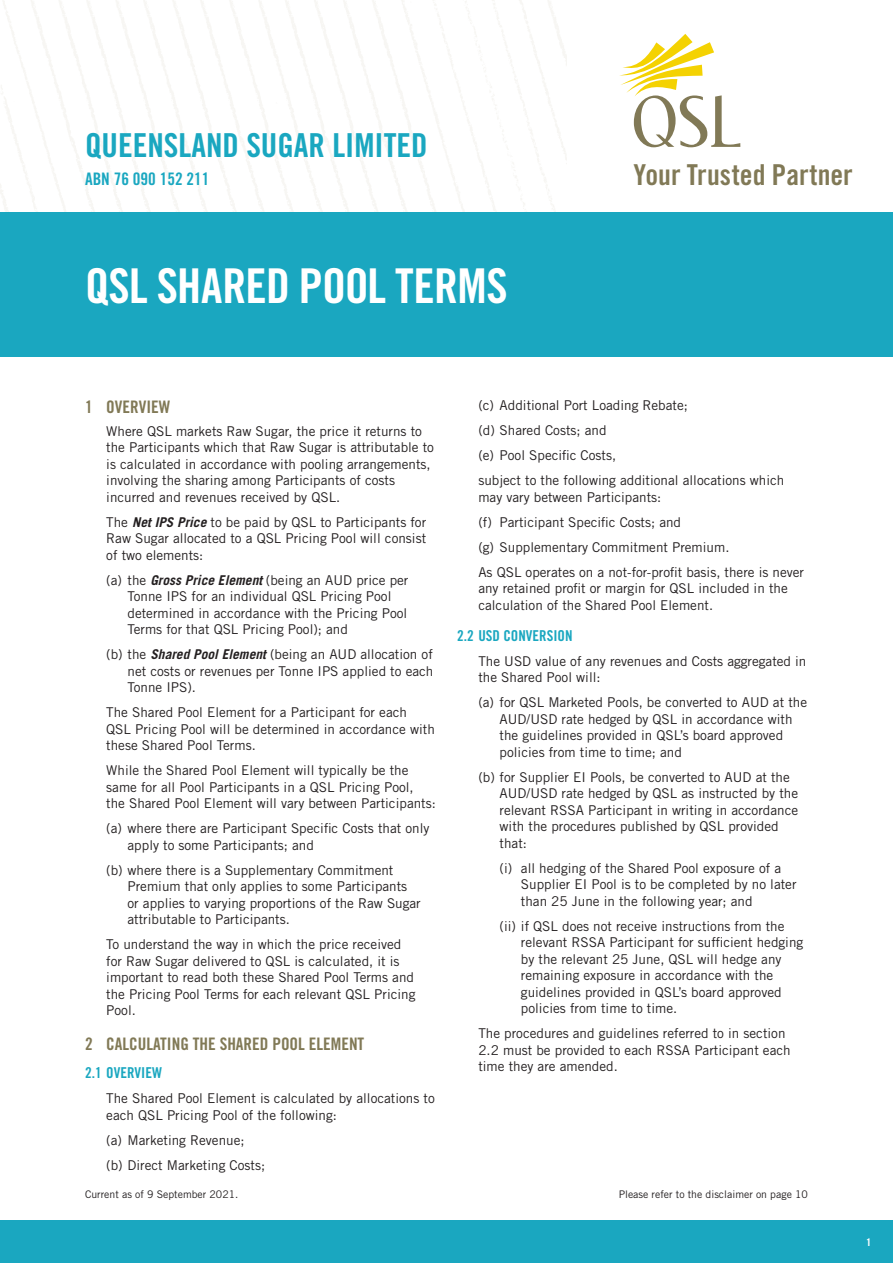
<style>
.page{position:relative;width:893px;height:1263px;background:#fff}
.page>*{position:absolute;margin:0;border:0;box-sizing:border-box;transform-origin:0 0}
.Page_Title{font:48px "Trade Gothic Bold Cond Twenty";letter-spacing:-.015em;color:#fff}
.t1{font:33px "Trade Gothic Bold Cond Twenty";color:#1aa7c0}
.Page_Title-2{font:28.8px "Trade Gothic Bold Cond Twenty";color:#817956}
.t2{font:17.25px "Trade Gothic Bold Cond Twenty";color:#817956}
.t3{font:17.25px "Trade Gothic Bold Cond Twenty";color:#1aa7c0}
.t4{font:15px "Trade Gothic Bold Cond Twenty";color:#1aa7c0}
.Body{font:13.5px/16.5px "Trade Gothic";color:#231f20}
.Disclaimer{font:10.5px "Trade Gothic";color:#231f20}
.Body-2{font:700 10.5px "Trade Gothic";color:#fff}
.s1{font-weight:700;font-style:italic}
</style>
<div class="page">
<img style="left:0;top:0;width:567px;height:213px">
<div style="left:0;top:213px;width:893px;height:144px;background:#1aa7c0"></div>
<svg style="left:619px;top:34px;width:121px;height:113px"></svg>
<div style="left:0;top:1220px;width:893px;height:43px;background:#1aa7c0"></div>
<h1 class="t1" style="left:85px;top:125px;width:344px">QUEENSLAND SUGAR LIMITED</h1>
<h1 class="t3" style="left:85px;top:168px;width:126px">ABN 76 090 152 211</h1>
<p class="Page_Title" style="left:85px;top:257px;width:424px">QSL SHARED POOL TERMS</p>
<p class="Page_Title-2" style="left:634px;top:157px;width:221px">Your Trusted Partner</p>
<h1 class="t2" style="left:85px;top:396px;width:87px">1 OVERVIEW</h1>
<p class="Body" style="left:106px;top:423px;width:329px">Where QSL markets Raw Sugar, the price it returns to the Participants which that Raw Sugar is attributable to is calculated in accordance with pooling arrangements, involving the sharing among Participants of costs incurred and revenues received by QSL.</p>
<p class="Body" style="left:106px;top:514px;width:321px;text-align:justify">The <span class="s1">Net IPS Price</span> to be paid by QSL to Participants for Raw Sugar allocated to a QSL Pricing Pool will consist of two elements:</p>
<p class="Body" style="left:128px;top:572px;width:282px;text-indent:-21px">(a) the <span class="s1">Gross Price Element</span> (being an AUD price per Tonne IPS for an individual QSL Pricing Pool determined in accordance with the Pricing Pool Terms for that QSL Pricing Pool); and</p>
<p class="Body" style="left:128px;top:646px;width:307px;text-align:justify;text-indent:-21px">(b) the <span class="s1">Shared Pool Element</span> (being an AUD allocation of net costs or revenues per Tonne IPS applied to each Tonne IPS).</p>
<p class="Body" style="left:106px;top:704px;width:330px">The Shared Pool Element for a Participant for each<br>QSL Pricing Pool will be determined in accordance with these Shared Pool Terms.</p>
<p class="Body" style="left:106px;top:762px;width:331px">While the Shared Pool Element will typically be the same for all Pool Participants in a QSL Pricing Pool, the Shared Pool Element will vary between Participants:</p>
<p class="Body" style="left:128px;top:820px;width:303px;text-indent:-21px">(a) where there are Participant Specific Costs that only apply to some Participants; and</p>
<p class="Body" style="left:128px;top:862px;width:295px;text-indent:-21px">(b) where there is a Supplementary Commitment Premium that only applies to some Participants or applies to varying proportions of the Raw Sugar attributable to Participants.</p>
<p class="Body" style="left:106px;top:936px;width:311px">To understand the way in which the price received for Raw Sugar delivered to QSL is calculated, it is important to read both these Shared Pool Terms and the Pricing Pool Terms for each relevant QSL Pricing Pool.</p>
<h1 class="t2" style="left:85px;top:1033px;width:281px">2 CALCULATING THE SHARED POOL ELEMENT</h1>
<h2 class="t4" style="left:85px;top:1064px;width:79px">2.1 OVERVIEW</h2>
<p class="Body" style="left:106px;top:1090px;width:330px">The Shared Pool Element is calculated by allocations to each QSL Pricing Pool of the following:</p>
<p class="Body" style="left:106px;top:1132px;width:140px">(a) Marketing Revenue;</p>
<p class="Body" style="left:106px;top:1157px;width:160px">(b) Direct Marketing Costs;</p>
<p class="Disclaimer" style="left:85px;top:1188px;width:155px">Current as of 9 September 2021.</p>
<p class="Body" style="left:478px;top:397px;width:211px">(c) Additional Port Loading Rebate;</p>
<p class="Body" style="left:478px;top:422px;width:130px">(d) Shared Costs; and</p>
<p class="Body" style="left:478px;top:447px;width:139px">(e) Pool Specific Costs,</p>
<p class="Body" style="left:478px;top:472px;width:308px">subject to the following additional allocations which may vary between Participants:</p>
<p class="Body" style="left:478px;top:513px;width:204px">(f) Participant Specific Costs; and</p>
<p class="Body" style="left:478px;top:538px;width:253px">(g) Supplementary Commitment Premium.</p>
<p class="Body" style="left:478px;top:563px;width:327px">As QSL operates on a not-for-profit basis, there is never any retained profit or margin for QSL included in the calculation of the Shared Pool Element.</p>
<h2 class="t4" style="left:457px;top:626px;width:117px">2.2 USD CONVERSION</h2>
<p class="Body" style="left:478px;top:652px;width:330px">The USD value of any revenues and Costs aggregated in the Shared Pool will:</p>
<p class="Body" style="left:500px;top:694px;width:309px;text-indent:-21px">(a) for QSL Marketed Pools, be converted to AUD at the AUD/USD rate hedged by QSL in accordance with the guidelines provided in QSL’s board approved policies from time to time; and</p>
<p class="Body" style="left:500px;top:768px;width:300px;text-indent:-21px">(b) for Supplier EI Pools, be converted to AUD at the AUD/USD rate hedged by QSL as instructed by the relevant RSSA Participant in writing in accordance with the procedures published by QSL provided that:</p>
<p class="Body" style="left:521px;top:859px;width:277px;text-indent:-21px">(i) all hedging of the Shared Pool exposure of a<br>Supplier EI Pool is to be completed by no later than 25 June in the following year; and</p>
<p class="Body" style="left:521px;top:917px;width:284px;text-indent:-21px">(ii) if QSL does not receive instructions from the relevant RSSA Participant for sufficient hedging by the relevant 25 June, QSL will hedge any remaining exposure in accordance with the guidelines provided in QSL’s board approved policies from time to time.</p>
<p class="Body" style="left:478px;top:1025px;width:314px">The procedures and guidelines referred to in section<br>2.2 must be provided to each RSSA Participant each time they are amended.</p>
<p class="Disclaimer" style="left:619px;top:1188px;width:191px">Please refer to the disclaimer on page 10</p>
<p class="Body-2" style="left:866px;top:1235px;width:7px">1</p>
</div>
